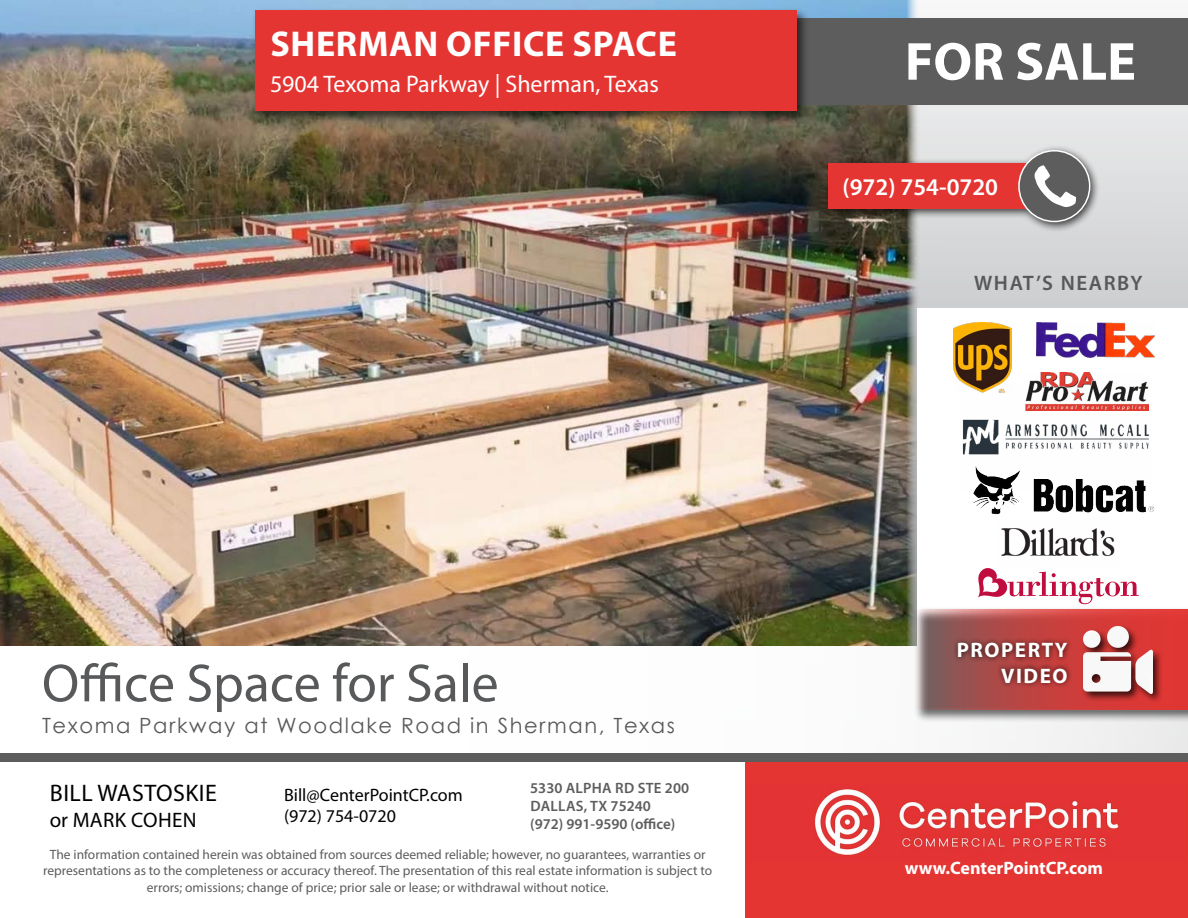
<style>
.page{position:relative;width:1188px;height:918px;background:#fff}
.page>*{position:absolute;margin:0;border:0;box-sizing:border-box;transform-origin:0 0}
.t1{font:54px "Myriad Pro";color:#58595b}
.t2{font:700 54px "Myriad Pro";color:#fff}
.t3{font:700 36px "Myriad Pro";letter-spacing:.02em;color:#fff}
.t4{font:24px "Myriad Pro";color:#fff}
.t5{font:600 24px "Myriad Pro";color:#fff}
.t6{font:24px "Myriad Pro";letter-spacing:.02em;color:#000}
.t7{font:21px "Century Gothic";letter-spacing:.075em;color:#58595b}
.t8{font:700 21px/25.2px "Myriad Pro";letter-spacing:.075em;color:#fff;text-align:right}
.t9{font:600 21px "Myriad Pro";letter-spacing:.075em;color:#58595b}
.t10{font:21px "Myriad Pro";letter-spacing:.02em;color:#000}
.t11{font:18px/21.6px "Myriad Pro";color:#000}
.t12{font:700 18px "Myriad Pro";color:#fff}
.t13{font:600 15px/18px "Myriad Pro";color:#5d5d5d}
.t14{font:13.5px/16.2px "Myriad Pro";color:#5d5d5d;text-align:center}
</style>
<div class="page">
<svg style="left:920px;top:16px;width:268px;height:292px;background:#dadbdc"></svg>
<img style="left:0;top:0;width:920px;height:646px">
<div style="left:741px;top:18px;width:447px;height:87px;background:#5d5d5d"></div>
<div style="left:746px;top:761px;width:442px;height:157px;background:#e43532"></div>
<div style="left:0;top:753px;width:1188px;height:8px;background:#5d5d5d"></div>
<div style="left:822px;top:144px;width:279px;height:88px;background:#000;opacity:.75"></div>
<div style="left:828px;top:163px;width:225px;height:46px;background:#e43532"></div>
<div style="left:1019px;top:151px;width:71px;height:70px;background:#5d5d5d;border-radius:50%"></div>
<div style="left:1018px;top:150px;width:72px;height:72px;border:2px solid #fff;border-radius:50%"></div>
<svg style="left:1035px;top:165px;width:40px;height:41px"></svg>
<img style="left:815px;top:789px;width:306px;height:68px">
<div style="left:917px;top:309px;width:271px;height:402px;background:#fff"></div>
<div style="left:251px;top:7px;width:559px;height:117px;background:#000;opacity:.6"></div>
<div style="left:255px;top:10px;width:541px;height:101px;background:#e43532"></div>
<div style="left:914px;top:606px;width:274px;height:117px;background:#000;opacity:.6"></div>
<svg style="left:917px;top:610px;width:271px;height:100px;background:#b65250"></svg>
<div style="left:953px;top:637px;width:120px;height:51px;background:#000;opacity:.75"></div>
<img style="left:1001px;top:528px;width:114px;height:29px">
<svg style="left:978px;top:568px;width:161px;height:36px"></svg>
<img style="left:973px;top:490px;width:181px;height:25px">
<img style="left:953px;top:323px;width:59px;height:60px">
<img style="left:1029px;top:372px;width:118px;height:11px">
<img style="left:962px;top:383px;width:187px;height:107px">
<img style="left:1037px;top:323px;width:117px;height:34px">
<svg style="left:1070px;top:616px;width:96px;height:87px"></svg>
<h2 class="t3" style="left:270px;top:20px;width:408px">SHERMAN OFFICE SPACE</h2>
<h3 class="t4" style="left:270px;top:69px;width:390px">5904 Texoma Parkway | Sherman, Texas</h3>
<h1 class="t2" style="left:905px;top:26px;width:233px">FOR SALE</h1>
<h3 class="t5" style="left:843px;top:172px;width:157px">(972) 754-0720</h3>
<h3 class="t9" style="left:974px;top:270px;width:170px">WHAT’S NEARBY</h3>
<h1 class="t1" style="left:42px;top:650px;width:458px">Office Space for Sale</h1>
<h3 class="t7" style="left:42px;top:711px;width:635px">Texoma Parkway at Woodlake Road in Sherman, Texas</h3>
<p class="t13" style="left:530px;top:778px;width:160px">5330 ALPHA RD STE 200<br>DALLAS, TX 75240<br>(972) 991-9590 (office)</p>
<h3 class="t6" style="left:50px;top:778px;width:169px">BILL WASTOSKIE</h3>
<h3 class="t10" style="left:50px;top:807px;width:149px">or MARK COHEN</h3>
<h3 class="t11" style="left:284px;top:784px;width:180px">Bill@CenterPointCP.com (972) 754-0720</h3>
<p class="t14" style="left:43px;top:846px;width:671px">The information contained herein was obtained from sources deemed reliable; however, no guarantees, warranties or representations as to the completeness or accuracy thereof. The presentation of this real estate information is subject to errors; omissions; change of price; prior sale or lease; or withdrawal without notice.</p>
<h3 class="t8" style="left:957px;top:637px;width:112px">PROPERTY<br>VIDEO</h3>
<h3 class="t12" style="left:905px;top:857px;width:200px">www.CenterPointCP.com</h3>
</div>
